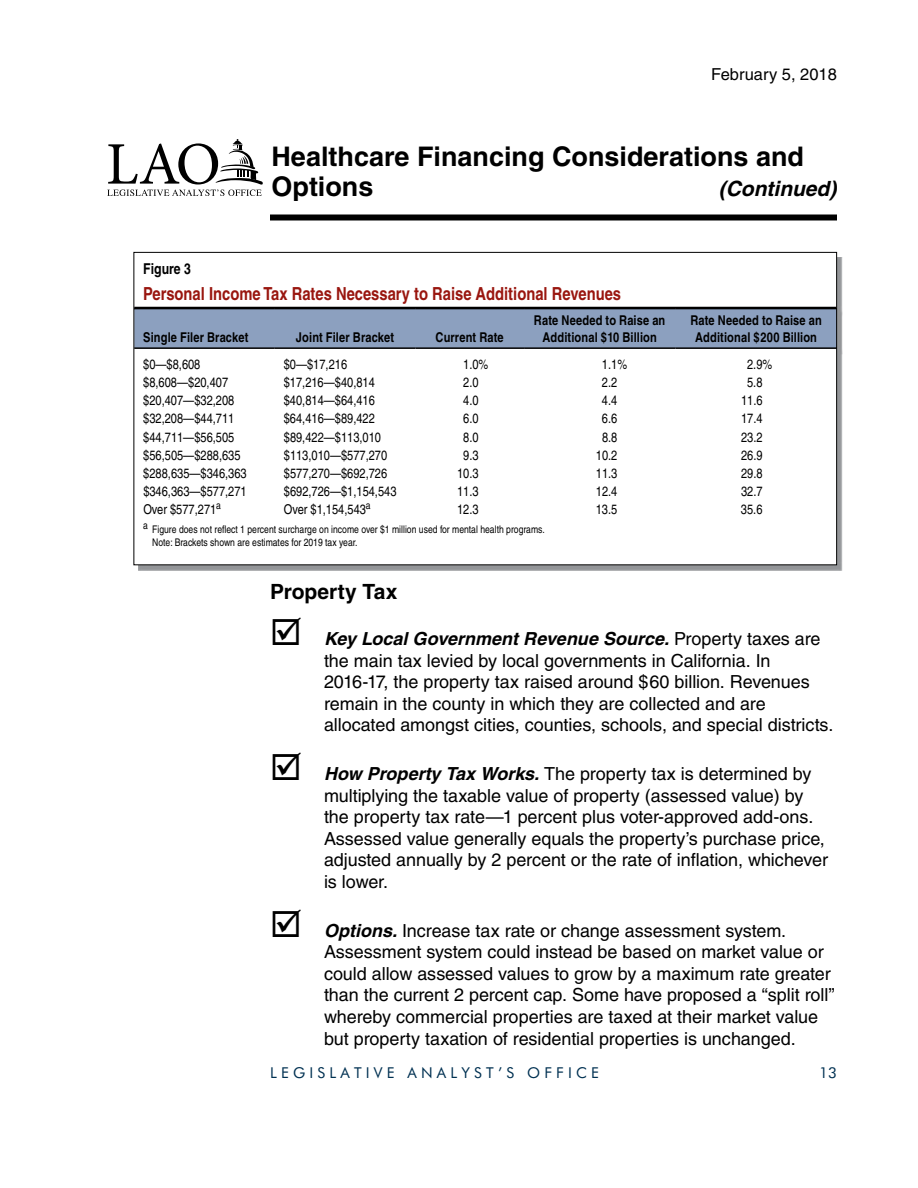
<style>
.page{position:relative;width:918px;height:1188px;background:#fff}
.page>*{position:absolute;margin:0;border:0;box-sizing:border-box;transform-origin:0 0}
.t1{font:700 27px/30px "Helvetica";color:#000}
.t2{font:700 21px "Helvetica";color:#000}
.t3{font:italic 700 21px "Helvetica";color:#000}
.t4{font:18px/21.6px "Helvetica";letter-spacing:-.005em;color:#000}
.t5{font:700 condensed 18px "Helvetica";color:#99160f}
.t6{font:16.5px "Helvetica";color:#000}
.t7{font:15px "Futura BT";letter-spacing:.28em;color:#003152}
.t8{font:700 condensed 15px "Helvetica";color:#000}
.t9{font:condensed 13.5px "Helvetica";color:#000}
.t10{font:700 condensed 13.5px/16.2px "Helvetica";letter-spacing:.01em;color:#000;text-align:center}
.t11{font:condensed 10.5px/12.6px "Helvetica";color:#000}
.s1{font-weight:700;font-style:italic}
</style>
<div class="page">
<div style="left:270px;top:214px;width:567px;height:6px;background:#000"></div>
<svg style="left:107px;top:139px;width:156px;height:57px"></svg>
<svg style="left:138px;top:257px;width:705px;height:313px;background:#939598"></svg>
<div style="left:134px;top:252px;width:703px;height:313px;background:#fff"></div>
<hr style="left:134px;top:307px;width:702px;height:3px;background:#000">
<div style="left:136px;top:309px;width:699px;height:38px;background:#8ca0bf"></div>
<hr style="left:134px;top:347px;width:141px;height:2px;background:#000">
<hr style="left:275px;top:347px;width:140px;height:2px;background:#000">
<hr style="left:415px;top:347px;width:109px;height:2px;background:#000">
<hr style="left:524px;top:347px;width:151px;height:2px;background:#000">
<hr style="left:675px;top:347px;width:162px;height:2px;background:#000">
<p class="t6" style="left:711px;top:65px;width:127px">February 5, 2018</p>
<h1 class="t1" style="left:272px;top:141px;width:534px">Healthcare Financing Considerations and<br>Options</h1>
<p class="t3" style="left:719px;top:176px;width:119px">(Continued)</p>
<p class="t8" style="left:143px;top:260px;width:49px">Figure 3</p>
<p class="t5" style="left:143px;top:283px;width:479px">Personal Income Tax Rates Necessary to Raise Additional Revenues</p>
<p class="t10" style="left:143px;top:329px;width:107px">Single Filer Bracket</p>
<p class="t10" style="left:296px;top:329px;width:100px">Joint Filer Bracket</p>
<p class="t10" style="left:436px;top:329px;width:70px">Current Rate</p>
<p class="t10" style="left:534px;top:312px;width:133px">Rate Needed to Raise an<br>Additional $10 Billion</p>
<p class="t10" style="left:690px;top:312px;width:133px">Rate Needed to Raise an<br>Additional $200 Billion</p>
<p class="t9" style="left:143px;top:357px;width:59px">$0—$8,608</p>
<p class="t9" style="left:284px;top:357px;width:65px">$0—$17,216</p>
<p class="t9" style="left:463px;top:357px;width:27px">1.0%</p>
<p class="t9" style="left:602px;top:357px;width:27px">1.1%</p>
<p class="t9" style="left:747px;top:357px;width:27px">2.9%</p>
<p class="t9" style="left:143px;top:375px;width:86px">$8,608—$20,407</p>
<p class="t9" style="left:284px;top:375px;width:93px">$17,216—$40,814</p>
<p class="t9" style="left:463px;top:375px;width:17px">2.0</p>
<p class="t9" style="left:602px;top:375px;width:17px">2.2</p>
<p class="t9" style="left:747px;top:375px;width:17px">5.8</p>
<p class="t9" style="left:143px;top:393px;width:93px">$20,407—$32,208</p>
<p class="t9" style="left:284px;top:393px;width:93px">$40,814—$64,416</p>
<p class="t9" style="left:463px;top:393px;width:17px">4.0</p>
<p class="t9" style="left:602px;top:393px;width:17px">4.4</p>
<p class="t9" style="left:741px;top:393px;width:23px">11.6</p>
<p class="t9" style="left:143px;top:411px;width:93px">$32,208—$44,711</p>
<p class="t9" style="left:284px;top:411px;width:93px">$64,416—$89,422</p>
<p class="t9" style="left:463px;top:411px;width:17px">6.0</p>
<p class="t9" style="left:602px;top:411px;width:17px">6.6</p>
<p class="t9" style="left:741px;top:411px;width:23px">17.4</p>
<p class="t9" style="left:143px;top:429px;width:93px">$44,711—$56,505</p>
<p class="t9" style="left:284px;top:429px;width:99px">$89,422—$113,010</p>
<p class="t9" style="left:463px;top:429px;width:17px">8.0</p>
<p class="t9" style="left:602px;top:429px;width:17px">8.8</p>
<p class="t9" style="left:741px;top:429px;width:23px">23.2</p>
<p class="t9" style="left:143px;top:447px;width:99px">$56,505—$288,635</p>
<p class="t9" style="left:284px;top:447px;width:105px">$113,010—$577,270</p>
<p class="t9" style="left:463px;top:447px;width:17px">9.3</p>
<p class="t9" style="left:596px;top:447px;width:23px">10.2</p>
<p class="t9" style="left:741px;top:447px;width:23px">26.9</p>
<p class="t9" style="left:143px;top:465px;width:105px">$288,635—$346,363</p>
<p class="t9" style="left:284px;top:465px;width:105px">$577,270—$692,726</p>
<p class="t9" style="left:457px;top:465px;width:23px">10.3</p>
<p class="t9" style="left:596px;top:465px;width:23px">11.3</p>
<p class="t9" style="left:741px;top:465px;width:23px">29.8</p>
<p class="t9" style="left:143px;top:483px;width:105px">$346,363—$577,271</p>
<p class="t9" style="left:284px;top:483px;width:114px">$692,726—$1,154,543</p>
<p class="t9" style="left:457px;top:483px;width:23px">11.3</p>
<p class="t9" style="left:596px;top:483px;width:23px">12.4</p>
<p class="t9" style="left:741px;top:483px;width:23px">32.7</p>
<p class="t9" style="left:143px;top:501px;width:79px">Over $577,271<sup>a</sup></p>
<p class="t9" style="left:284px;top:501px;width:88px">Over $1,154,543<sup>a</sup></p>
<p class="t9" style="left:457px;top:501px;width:23px">12.3</p>
<p class="t9" style="left:596px;top:501px;width:23px">13.5</p>
<p class="t9" style="left:741px;top:501px;width:23px">35.6</p>
<p class="t11" style="left:152px;top:523px;width:394px;text-indent:-9px">a Figure does not reflect 1 percent surcharge on income over $1 million used for mental health programs.<br>Note: Brackets shown are estimates for 2019 tax year.</p>
<p class="t2" style="left:270px;top:579px;width:129px">Property Tax</p>
<p class="t4" style="left:324px;top:628px;width:511px"><span class="s1">Key Local Government Revenue Source.</span> Property taxes are the main tax levied by local governments in California. In 2016-‑17, the property tax raised around $60 billion. Revenues remain in the county in which they are collected and are allocated amongst cities, counties, schools, and special districts.</p>
<p class="t4" style="left:324px;top:763px;width:506px"><span class="s1">How Property Tax Works.</span> The property tax is determined by multiplying the taxable value of property (assessed value) by the property tax rate—1 percent plus voter-approved add-ons.<br>Assessed value generally equals the property’s purchase price, adjusted annually by 2 percent or the rate of inflation, whichever is lower.</p>
<p class="t4" style="left:324px;top:919px;width:512px"><span class="s1">Options.</span> Increase tax rate or change assessment system.<br>Assessment system could instead be based on market value or could allow assessed values to grow by a maximum rate greater than the current 2 percent cap. Some have proposed a “split roll” whereby commercial properties are taxed at their market value but property taxation of residential properties is unchanged.</p>
<p class="t7" style="left:270px;top:1064px;width:331px">LEGISLATIVE ANALYST’S OFFICE</p>
<p class="t7" style="left:819px;top:1064px;width:19px">13</p>
</div>
